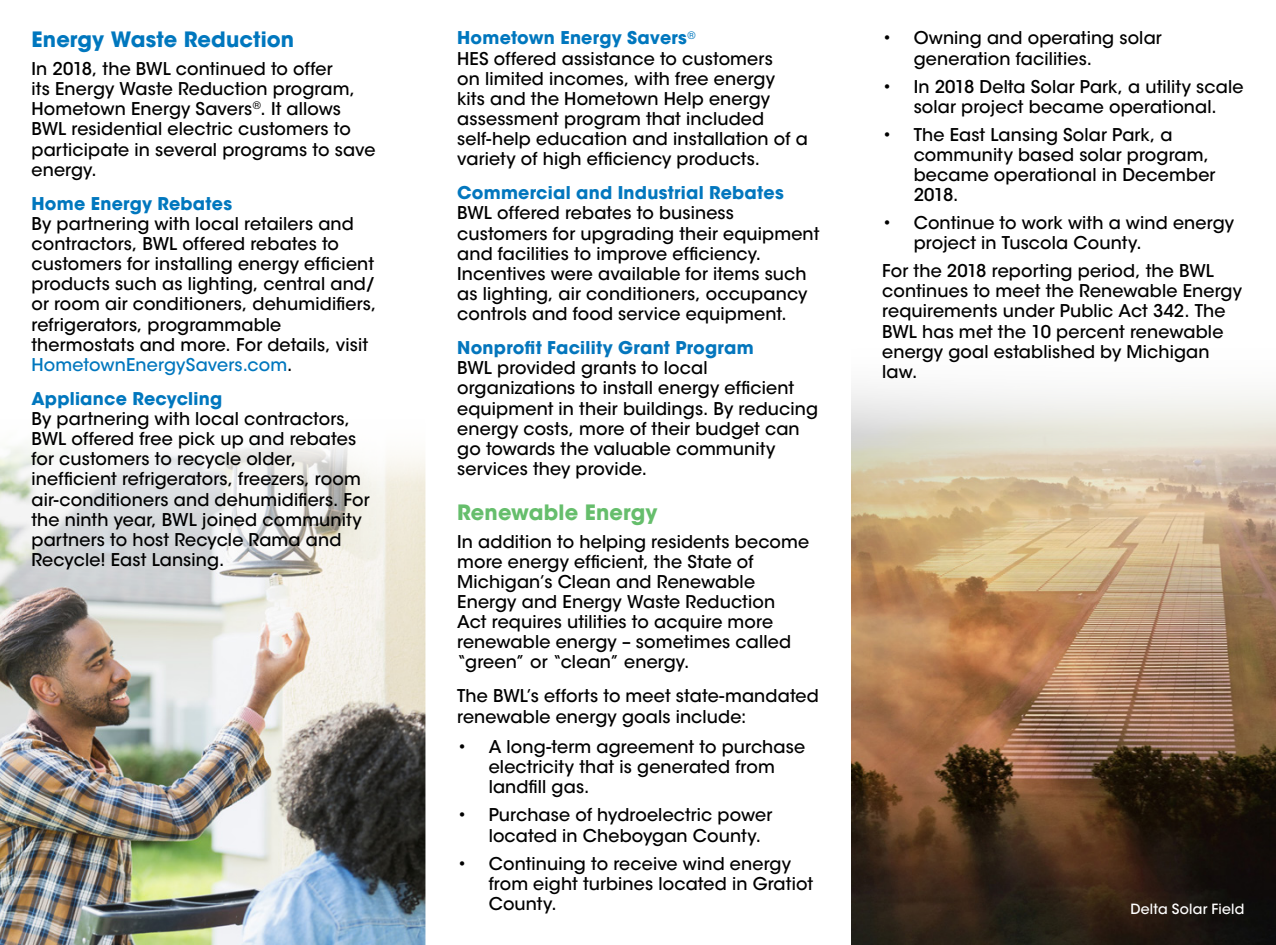
<style>
.page{position:relative;width:1276px;height:945px;background:#fff}
.page>*{position:absolute;margin:0;border:0;box-sizing:border-box;transform-origin:0 0}
.t1{font:700 21px "ITC Avant Garde Std";letter-spacing:.005em;color:#0077be}
.t2{font:700 21px "ITC Avant Garde Std";letter-spacing:.005em;color:#66be6c}
.t3{font:500 17.5px/20.1px "ITC Avant Garde Std";letter-spacing:.01em;color:#000}
.t4{font:700 17.5px "ITC Avant Garde Std";letter-spacing:.01em;color:#0077be}
.t5{font:700 17.5px "ITC Avant Garde Std";letter-spacing:.015em;color:#0377be}
.t6{font:700 17.5px "ITC Avant Garde Std";letter-spacing:.015em;color:#0476bd}
.t7{font:500 14px "ITC Avant Garde Std";letter-spacing:.015em;color:#fff}
.s1{color:#0077be}
.s2{font-weight:700;color:#0077be}
</style>
<div class="page">
<img style="left:0;top:440px;width:425px;height:505px">
<img style="left:851px;top:388px;width:425px;height:557px">
<p class="t1" style="left:32px;top:26px;width:264px">Energy Waste Reduction</p>
<p class="t3" style="left:32px;top:59px;width:345px">In 2018, the BWL continued to offer<br>its Energy Waste Reduction program,<br>Hometown Energy Savers<sup>®</sup>. It allows<br>BWL residential electric customers to participate in several programs to save energy.</p>
<p class="t4" style="left:32px;top:192px;width:202px">Home Energy Rebates</p>
<p class="t3" style="left:32px;top:214px;width:346px">By partnering with local retailers and contractors, BWL offered rebates to customers for installing energy efficient products such as lighting, central and/ or room air conditioners, dehumidifiers, refrigerators, programmable thermostats and more. For details, visit <span class="s1">HometownEnergySavers.com</span>.</p>
<p class="t4" style="left:32px;top:387px;width:192px">Appliance Recycling</p>
<p class="t3" style="left:32px;top:409px;width:340px">By partnering with local contractors, BWL offered free pick up and rebates for customers to recycle older, inefficient refrigerators, freezers, room air-conditioners and dehumidifiers. For the ninth year, BWL joined community partners to host Recycle Rama and Recycle! East Lansing.</p>
<p class="t3" style="left:457px;top:28px;width:352px"><span class="s2">Hometown Energy Savers</span><sup>®<br></sup>HES offered assistance to customers<br>on limited incomes, with free energy<br>kits and the Hometown Help energy assessment program that included self-help education and installation of a variety of high efficiency products.</p>
<p class="t5" style="left:457px;top:182px;width:328px">Commercial and Industrial Rebates</p>
<p class="t3" style="left:457px;top:203px;width:364px">BWL offered rebates to business customers for upgrading their equipment and facilities to improve efficiency.<br>Incentives were available for items such as lighting, air conditioners, occupancy controls and food service equipment.</p>
<p class="t6" style="left:457px;top:336px;width:298px">Nonprofit Facility Grant Program</p>
<p class="t3" style="left:457px;top:358px;width:362px">BWL provided grants to local organizations to install energy efficient equipment in their buildings. By reducing energy costs, more of their budget can go towards the valuable community services they provide.</p>
<p class="t2" style="left:457px;top:498px;width:202px">Renewable Energy</p>
<p class="t3" style="left:457px;top:531px;width:354px">In addition to helping residents become more energy efficient, the State of Michigan’s Clean and Renewable Energy and Energy Waste Reduction<br>Act requires utilities to acquire more renewable energy – sometimes called “green” or “clean” energy.</p>
<p class="t3" style="left:457px;top:686px;width:363px">The BWL’s efforts to meet state-mandated renewable energy goals include:</p>
<p class="t3" style="left:489px;top:737px;width:318px;text-indent:-32px">• A long-term agreement to purchase electricity that is generated from landfill gas.</p>
<p class="t3" style="left:489px;top:805px;width:285px;text-indent:-32px">• Purchase of hydroelectric power located in Cheboygan County.</p>
<p class="t3" style="left:489px;top:853px;width:326px;text-indent:-32px">• Continuing to receive wind energy from eight turbines located in Gratiot<br>County.</p>
<p class="t3" style="left:913px;top:28px;width:250px;text-indent:-31px">• Owning and operating solar generation facilities.</p>
<p class="t3" style="left:882px;top:76px;width:363px;text-align:center">• In 2018 Delta Solar Park, a utility scale solar project became operational.</p>
<p class="t3" style="left:913px;top:124px;width:303px;text-indent:-31px">• The East Lansing Solar Park, a community based solar program, became operational in December<br>2018.</p>
<p class="t3" style="left:913px;top:213px;width:322px;text-indent:-31px">• Continue to work with a wind energy project in Tuscola County.</p>
<p class="t3" style="left:882px;top:261px;width:361px">For the 2018 reporting period, the BWL continues to meet the Renewable Energy requirements under Public Act 342. The<br>BWL has met the 10 percent renewable energy goal established by Michigan law.</p>
<p class="t7" style="left:1130px;top:900px;width:116px">Delta Solar Field</p>
</div>
